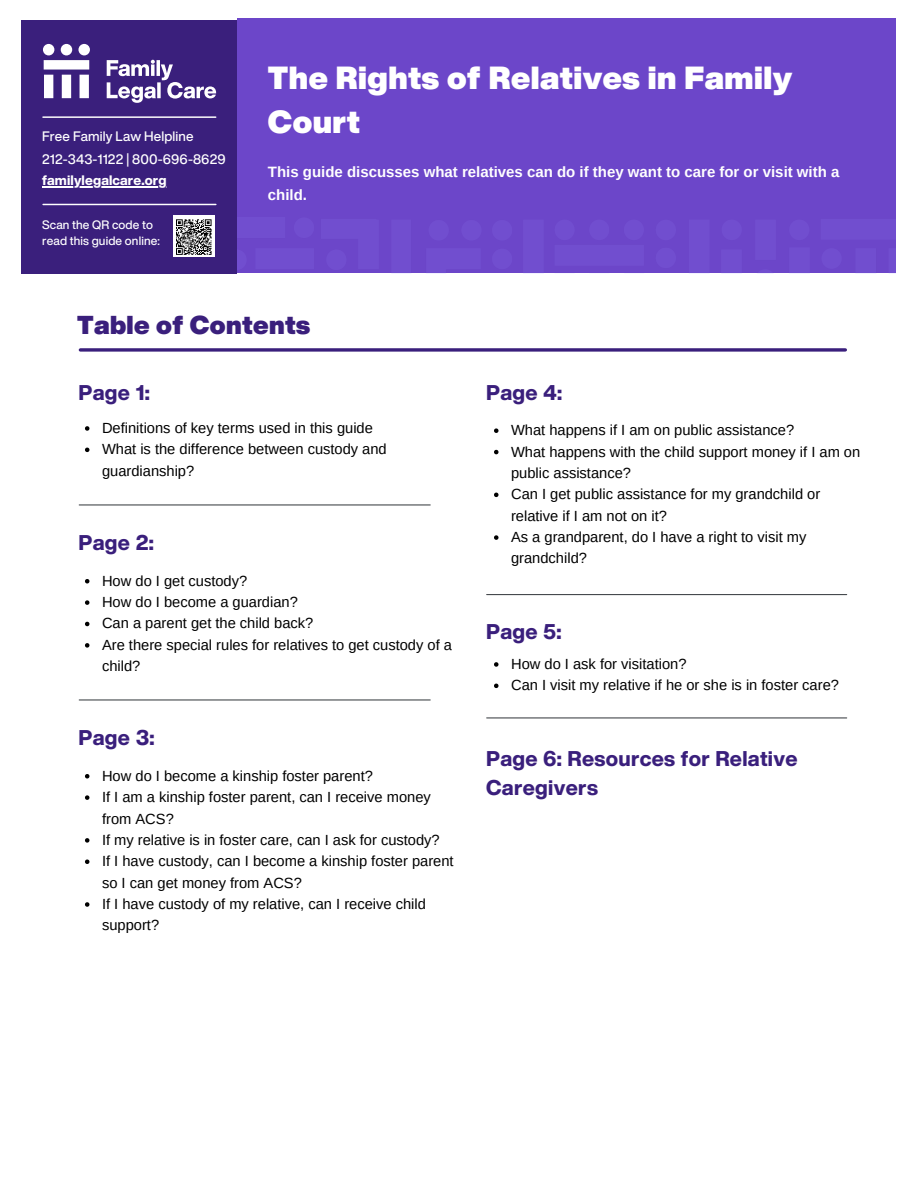
<style>
.page{position:relative;width:918px;height:1188px;background:#fff}
.page>*{position:absolute;margin:0;border:0;box-sizing:border-box;transform-origin:0 0}
.t1{font:900 31.5px/43.8px "Helvetica Now Display";letter-spacing:.015em;color:#fff}
.t2{font:900 25.5px "Helvetica Now Display";letter-spacing:.015em;color:#3a1f7c}
.t3{font:800 21px/29.2px "Helvetica Now Display";letter-spacing:.015em;color:#3a1f7c}
.t4{font:700 15px/22.5px "Arimo";color:#fff}
.t5{font:14.7px/21.3px "Arimo";color:#000}
.t6{font:500 13.5px/22.2px "Helvetica Now Display";letter-spacing:.01em;color:#fff}
.t7{font:800 13.5px "Helvetica Now Display";letter-spacing:.01em;color:#fff}
.t8{font:500 12px/16px "Helvetica Now Display";letter-spacing:.01em;color:#fff}
</style>
<div class="page">
<hr style="left:79px;top:504px;width:351px;height:2px;background:#464a4e">
<hr style="left:79px;top:699px;width:351px;height:2px;background:#464a4e">
<hr style="left:487px;top:594px;width:360px;height:1px;background:#464a4e">
<hr style="left:487px;top:717px;width:360px;height:1px;background:#464a4e">
<div style="left:237px;top:18px;width:658px;height:255px;background:#6c46c9"></div>
<div style="left:21px;top:20px;width:216px;height:254px;background:#3a1f7c"></div>
<hr style="left:43px;top:116px;width:173px;height:2px;background:#fff">
<svg style="left:43px;top:44px;width:173px;height:59px"></svg>
<hr style="left:42px;top:186px;width:125px;height:1px;background:#fff">
<div style="left:173px;top:216px;width:41px;height:41px;background:#fff"></div>
<hr style="left:43px;top:204px;width:173px;height:1px;background:#fff">
<svg style="left:80px;top:348px;width:765px;height:4px;background:#584190"></svg>
<svg style="left:176px;top:219px;width:36px;height:36px"></svg>
<svg style="left:85px;top:426px;width:4px;height:5px"></svg>
<svg style="left:85px;top:448px;width:4px;height:4px"></svg>
<svg style="left:85px;top:579px;width:4px;height:4px"></svg>
<svg style="left:85px;top:600px;width:4px;height:5px"></svg>
<svg style="left:85px;top:622px;width:4px;height:4px"></svg>
<svg style="left:85px;top:643px;width:4px;height:5px"></svg>
<svg style="left:85px;top:774px;width:4px;height:5px"></svg>
<svg style="left:85px;top:795px;width:4px;height:5px"></svg>
<svg style="left:85px;top:838px;width:4px;height:5px"></svg>
<svg style="left:85px;top:860px;width:4px;height:4px"></svg>
<svg style="left:85px;top:902px;width:4px;height:5px"></svg>
<svg style="left:494px;top:428px;width:5px;height:5px"></svg>
<svg style="left:494px;top:450px;width:5px;height:4px"></svg>
<svg style="left:494px;top:493px;width:5px;height:4px"></svg>
<svg style="left:494px;top:535px;width:5px;height:5px"></svg>
<svg style="left:494px;top:662px;width:5px;height:5px"></svg>
<svg style="left:494px;top:684px;width:5px;height:4px"></svg>
<p class="t6" style="left:42px;top:125px;width:185px">Free Family Law Helpline<br>212-343-1122 | 800-696-8629</p>
<p class="t7" style="left:42px;top:170px;width:126px">familylegalcare.org</p>
<p class="t8" style="left:42px;top:217px;width:119px">Scan the QR code to read this guide online:</p>
<h1 class="t1" style="left:268px;top:55px;width:526px">The Rights of Relatives in Family<br>Court</h1>
<p class="t4" style="left:268px;top:161px;width:573px">This guide discusses what relatives can do if they want to care for or visit with a child.</p>
<h2 class="t2" style="left:77px;top:306px;width:235px">Table of Contents</h2>
<h3 class="t3" style="left:79px;top:378px;width:73px">Page 1:</h3>
<p class="t5" style="left:102px;top:417px;width:286px">Definitions of key terms used in this guide<br>What is the difference between custody and guardianship?</p>
<h3 class="t3" style="left:79px;top:527px;width:77px">Page 2:</h3>
<p class="t5" style="left:102px;top:570px;width:352px">How do I get custody?<br>How do I become a guardian?<br>Can a parent get the child back?<br>Are there special rules for relatives to get custody of a child?</p>
<h3 class="t3" style="left:79px;top:722px;width:77px">Page 3:</h3>
<p class="t5" style="left:102px;top:765px;width:353px">How do I become a kinship foster parent?<br>If I am a kinship foster parent, can I receive money from ACS?<br>If my relative is in foster care, can I ask for custody?<br>If I have custody, can I become a kinship foster parent so I can get money from ACS?<br>If I have custody of my relative, can I receive child support?</p>
<h3 class="t3" style="left:486px;top:378px;width:78px">Page 4:</h3>
<p class="t5" style="left:511px;top:419px;width:351px">What happens if I am on public assistance?<br>What happens with the child support money if I am on public assistance?<br>Can I get public assistance for my grandchild or relative if I am not on it?<br>As a grandparent, do I have a right to visit my grandchild?</p>
<h3 class="t3" style="left:486px;top:617px;width:77px">Page 5:</h3>
<p class="t5" style="left:511px;top:653px;width:329px">How do I ask for visitation?<br>Can I visit my relative if he or she is in foster care?</p>
<h3 class="t3" style="left:486px;top:743px;width:313px">Page 6: Resources for Relative<br>Caregivers</h3>
</div>
